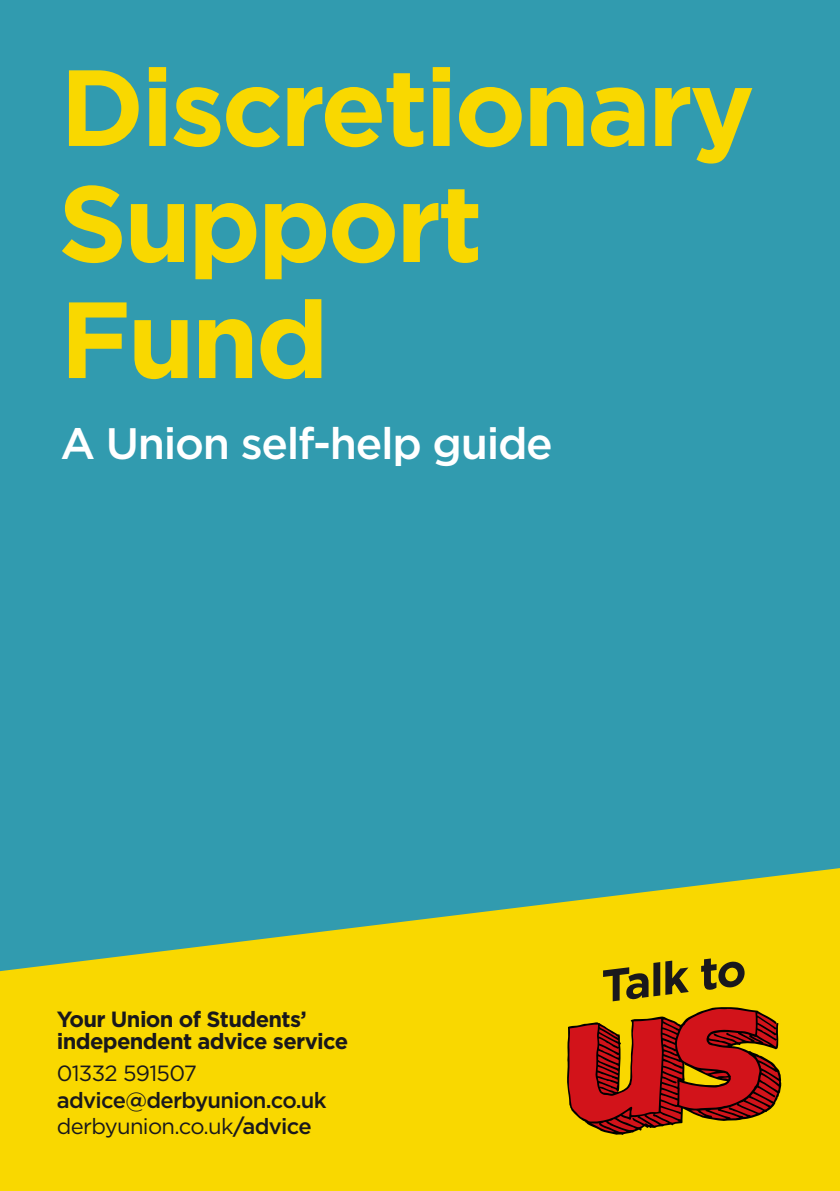
<style>
.page{position:relative;width:840px;height:1191px;background:#fff}
.page>*{position:absolute;margin:0;border:0;box-sizing:border-box;transform-origin:0 0}
.t1{font:700 108px/116px "Gotham HTF";letter-spacing:-.03em;color:#f9d800}
.t2{font:700 45.4px "Gotham HTF";color:#19181c}
.t3{font:500 44px "Gotham HTF";letter-spacing:-.03em;color:#fff}
.t4{font:700 22px/22px "Gotham HTF";letter-spacing:-.03em;color:#19181c}
.t5{font:22px "Gotham HTF";letter-spacing:-.03em;color:#19181c}
.t6{font:500 22px "Gotham HTF";letter-spacing:-.03em;color:#19181c}
.s1{font-weight:500}
</style>
<div class="page">
<div style="left:0;top:0;width:839px;height:1191px;background:#319baf"></div>
<svg style="left:0;top:868px;width:839px;height:323px;fill:#f9d800"></svg>
<svg style="left:566px;top:1006px;width:215px;height:129px;background:#b6430e"></svg>
<h1 class="t1" style="left:58px;top:47px;width:697px">Discretionary<br>Support<br>Fund</h1>
<p class="t3" style="left:61px;top:418px;width:493px">A Union self-help guide</p>
<p class="t4" style="left:57px;top:1008px;width:293px">Your Union of Students’ independent advice service</p>
<p class="t5" style="left:57px;top:1061px;width:142px">01332 591507</p>
<p class="t6" style="left:57px;top:1087px;width:271px">advice@derbyunion.co.uk</p>
<p class="t5" style="left:57px;top:1114px;width:256px">derbyunion.co.uk<span class="s1">/advice</span></p>
<h2 class="t2" style="left:596px;top:960px;width:147px;rotate:-7deg">Talk to</h2>
</div>
